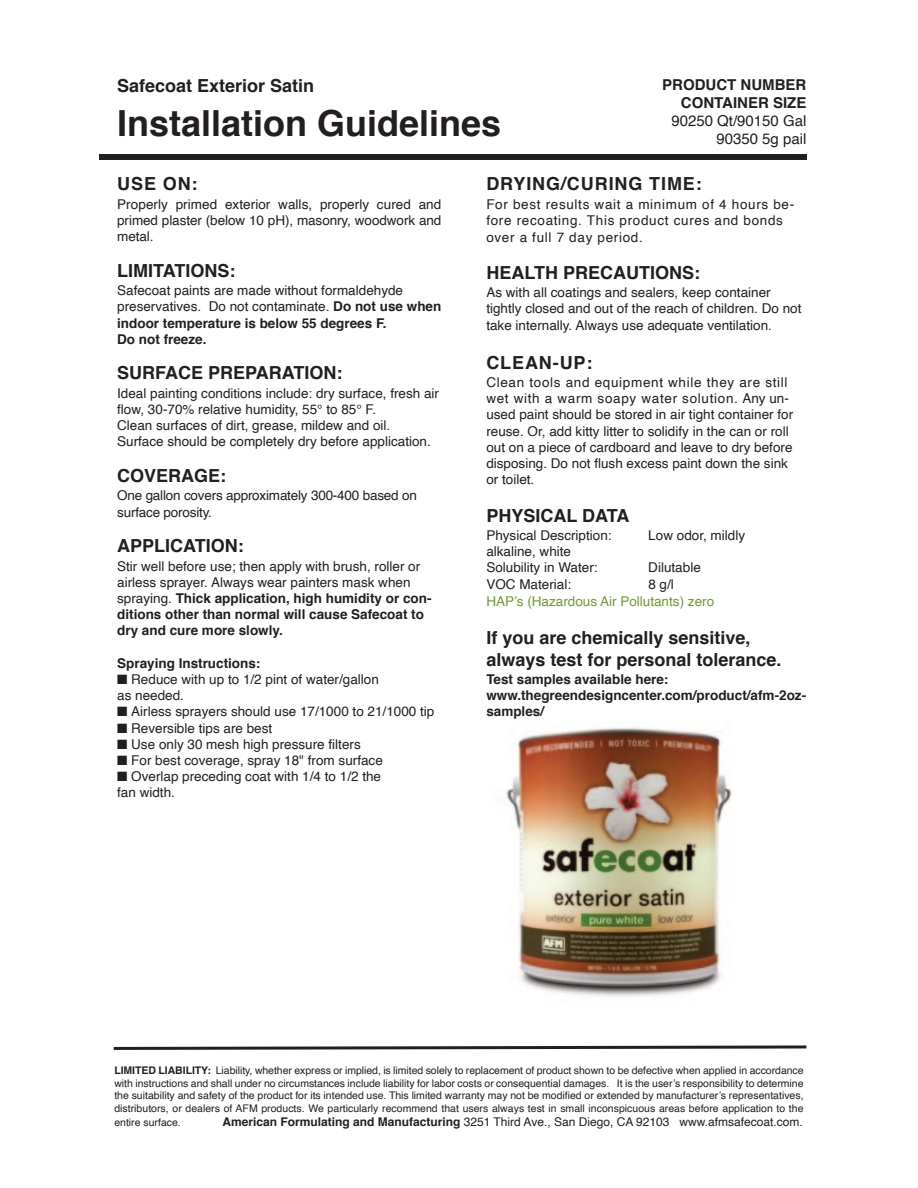
<style>
.page{position:relative;width:918px;height:1188px;background:#fff}
.page>*{position:absolute;margin:0;border:0;box-sizing:border-box;transform-origin:0 0}
.t1{font:700 36px "Helvetica";color:#231f20}
.t2{font:700 18px/21.6px "Helvetica";color:#231f20}
.t3{font:700 18px "Helvetica";letter-spacing:.05em;color:#231f20}
.t4{font:15px/18px "Helvetica";color:#231f20;text-align:right}
.t5{font:700 15px/18px "Helvetica";color:#231f20;text-align:right}
.t6{font:13.5px/16.2px "Helvetica";color:#231f20}
.t7{font:700 13.5px/16.2px "Helvetica";color:#231f20}
.t8{font:13.5px/16.8px "Helvetica";letter-spacing:.05em;color:#231f20}
.t9{font:13.5px "Helvetica";color:#6e9a34}
.t10{font:12px "Helvetica";color:#231f20}
.t11{font:10.5px/12.6px "Helvetica";color:#231f20;text-align:justify}
.s1{font-weight:700}
.s2{font-weight:400}
</style>
<div class="page">
<img style="left:506px;top:727px;width:226px;height:270px">
<div style="left:99px;top:154px;width:707px;height:5px;background:#231f20"></div>
<svg style="left:113px;top:1045px;width:694px;height:5px"></svg>
<h2 class="t2" style="left:117px;top:77px;width:199px">Safecoat Exterior Satin</h2>
<h1 class="t1" style="left:117px;top:109px;width:386px">Installation Guidelines</h1>
<p class="t5" style="left:662px;top:77px;width:146px">PRODUCT NUMBER<br>CONTAINER SIZE</p>
<p class="t4" style="left:671px;top:113px;width:137px">90250 Qt/90150 Gal<br>90350 5g pail</p>
<h2 class="t2" style="left:117px;top:175px;width:82px">USE ON:</h2>
<p class="t6" style="left:117px;top:197px;width:326px;text-align:justify">Properly primed exterior walls, properly cured and primed plaster (below 10 pH), masonry, woodwork and metal.</p>
<h2 class="t2" style="left:117px;top:261px;width:120px">LIMITATIONS:</h2>
<p class="t6" style="left:117px;top:283px;width:326px">Safecoat paints are made without formaldehyde preservatives. Do not contaminate. <span class="s1">Do not use when indoor temperature is below 55 degrees F.<br>Do not freeze.</span></p>
<h2 class="t2" style="left:117px;top:364px;width:227px">SURFACE PREPARATION:</h2>
<p class="t6" style="left:117px;top:386px;width:323px">Ideal painting conditions include: dry surface, fresh air flow, 30-70% relative humidity, 55° to 85° F.<br>Clean surfaces of dirt, grease, mildew and oil.<br>Surface should be completely dry before application.</p>
<h2 class="t2" style="left:117px;top:466px;width:111px">COVERAGE:</h2>
<p class="t6" style="left:117px;top:489px;width:301px">One gallon covers approximately 300-400 based on surface porosity.</p>
<h2 class="t2" style="left:117px;top:537px;width:128px">APPLICATION:</h2>
<p class="t7" style="left:117px;top:559px;width:316px"><span class="s2">Stir well before use; then apply with brush, roller or airless sprayer. Always wear painters mask when spraying.</span> Thick application, high humidity or con&shy;ditions other than normal will cause Safecoat to dry and cure more slowly.</p>
<p class="t7" style="left:117px;top:656px;width:145px">Spraying Instructions:</p>
<p class="t6" style="left:117px;top:672px;width:263px">■ Reduce with up to 1/2 pint of water/gallon as needed.</p>
<p class="t6" style="left:117px;top:705px;width:319px">■ Airless sprayers should use 17/1000 to 21/1000 tip</p>
<p class="t6" style="left:117px;top:721px;width:157px">■ Reversible tips are best</p>
<p class="t6" style="left:117px;top:737px;width:245px">■ Use only 30 mesh high pressure filters</p>
<p class="t6" style="left:117px;top:753px;width:267px">■ For best coverage, spray 18" from surface</p>
<p class="t6" style="left:117px;top:770px;width:265px">■ Overlap preceding coat with 1/4 to 1/2 the fan width.</p>
<h2 class="t3" style="left:486px;top:177px;width:217px">DRYING/CURING TIME:</h2>
<p class="t8" style="left:486px;top:197px;width:309px">For best results wait a minimum of 4 hours be&shy;fore recoating. This product cures and bonds over a full 7 day period.</p>
<h2 class="t2" style="left:486px;top:263px;width:215px">HEALTH PRECAUTIONS:</h2>
<p class="t6" style="left:486px;top:285px;width:317px;line-height:16.8px">As with all coatings and sealers, keep container tightly closed and out of the reach of children. Do not take internally. Always use adequate ventilation.</p>
<h2 class="t2" style="left:486px;top:353px;width:108px">CLEAN-UP:</h2>
<p class="t6" style="left:486px;top:375px;width:308px">Clean tools and equipment while they are still wet with a warm soapy water solution. Any un&shy;used paint should be stored in air tight container for reuse. Or, add kitty litter to solidify in the can or roll out on a piece of cardboard and leave to dry before disposing. Do not flush excess paint down the sink or toilet.</p>
<h2 class="t2" style="left:486px;top:506px;width:145px">PHYSICAL DATA</h2>
<p class="t6" style="left:486px;top:528px;width:127px">Physical Description:</p>
<p class="t6" style="left:648px;top:528px;width:98px">Low odor, mildly</p>
<p class="t6" style="left:486px;top:544px;width:113px">alkaline, white<br>Solubility in Water:</p>
<p class="t6" style="left:648px;top:561px;width:54px">Dilutable</p>
<p class="t6" style="left:486px;top:577px;width:86px">VOC Material:</p>
<p class="t6" style="left:648px;top:577px;width:27px">8 g/l</p>
<p class="t9" style="left:486px;top:595px;width:229px">HAP’s (Hazardous Air Pollutants) zero</p>
<h2 class="t2" style="left:486px;top:628px;width:297px">If you are chemically sensitive, always test for personal tolerance.</h2>
<p class="t7" style="left:486px;top:672px;width:321px">Test samples available here: www.thegreendesigncenter.com/product/afm-2oz&shy;samples/</p>
<p class="t11" style="left:114px;top:1065px;width:691px"><span class="s1">LIMITED LIABILITY:</span> Liability, whether express or implied, is limited solely to replacement of product shown to be defective when applied in accordance with instructions and shall under no circumstances include liability for labor costs or consequential damages. It is the user’s responsibility to determine the suitability and safety of the product for its intended use. This limited warranty may not be modified or extended by manufacturer’s representatives, distributors, or dealers of AFM products. We particularly recommend that users always test in small inconspicuous areas before application to the</p>
<p class="t11" style="left:114px;top:1117px;width:68px">entire surface.</p>
<p class="t10" style="left:222px;top:1117px;width:582px"><span class="s1">American Formulating and Manufacturing</span> 3251 Third Ave., San Diego, CA 92103 www.afmsafecoat.com.</p>
</div>
